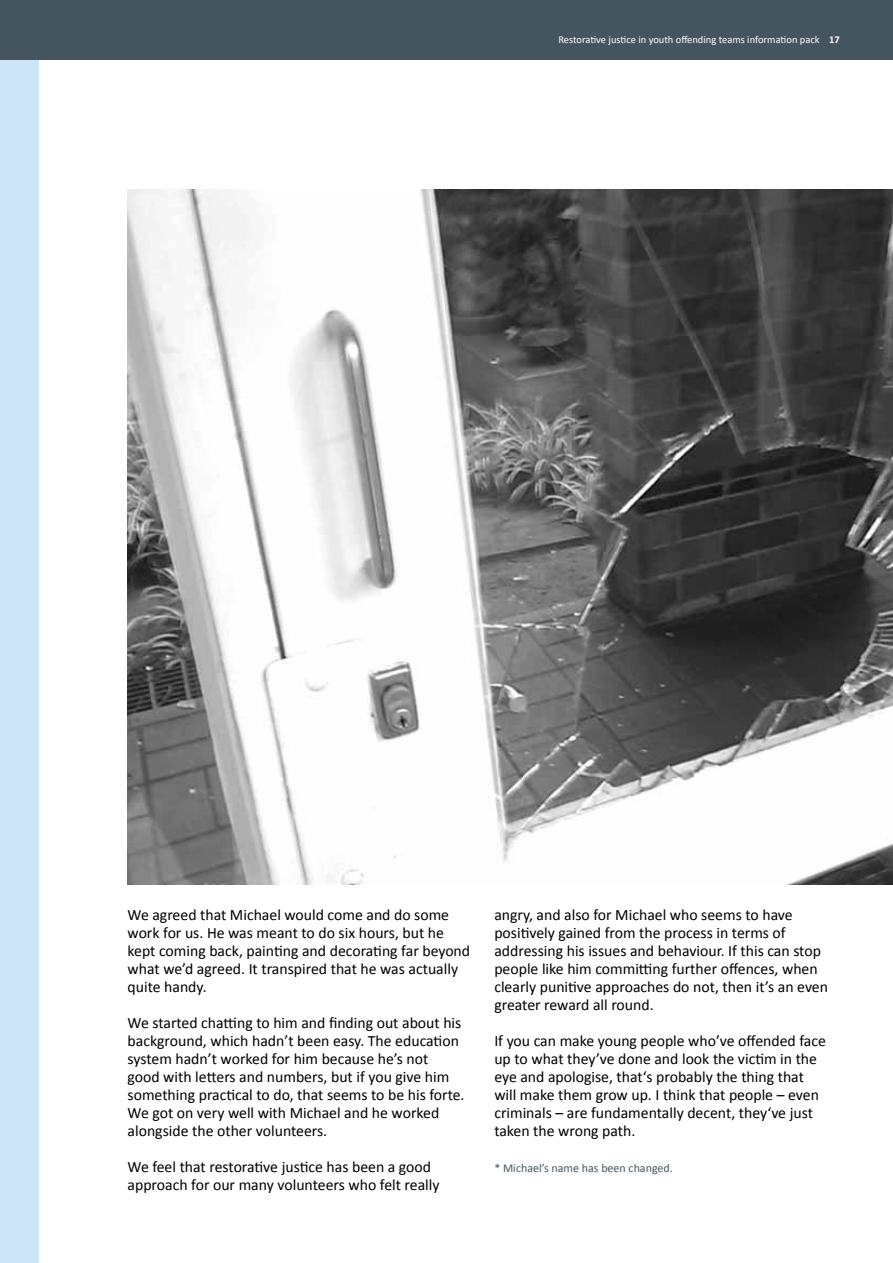
<style>
.page{position:relative;width:893px;height:1263px;background:#fff}
.page>*{position:absolute;margin:0;border:0;box-sizing:border-box;transform-origin:0 0}
.t1{font:15.75px/18px "Calibri";color:#000}
.t2{font:12px "Calibri";color:#455560}
.t3{font:10.5px "Calibri";color:#fff}
.s1{font-weight:700}
</style>
<div class="page">
<div style="left:0;top:0;width:38px;height:1263px;background:#cce6f8"></div>
<div style="left:0;top:0;width:893px;height:60px;background:#455560"></div>
<img style="left:128px;top:189px;width:765px;height:695px">
<p class="t3" style="left:558px;top:33px;width:283px">Restorative justice in youth offending teams information pack <span class="s1">17</span></p>
<p class="t1" style="left:128px;top:905px;width:344px">We agreed that Michael would come and do some work for us. He was meant to do six hours, but he kept coming back, painting and decorating far beyond what we’d agreed. It transpired that he was actually quite handy.</p>
<p class="t1" style="left:128px;top:1013px;width:339px">We started chatting to him and finding out about his background, which hadn’t been easy. The education system hadn’t worked for him because he’s not<br>good with letters and numbers, but if you give him something practical to do, that seems to be his forte.<br>We got on very well with Michael and he worked alongside the other volunteers.</p>
<p class="t1" style="left:128px;top:1157px;width:314px">We feel that restorative justice has been a good approach for our many volunteers who felt really</p>
<p class="t1" style="left:494px;top:905px;width:335px">angry, and also for Michael who seems to have positively gained from the process in terms of addressing his issues and behaviour. If this can stop people like him committing further offences, when clearly punitive approaches do not, then it’s an even greater reward all round.</p>
<p class="t1" style="left:494px;top:1031px;width:333px">If you can make young people who’ve offended face up to what they’ve done and look the victim in the eye and apologise, that‘s probably the thing that will make them grow up. I think that people – even criminals – are fundamentally decent, they‘ve just taken the wrong path.</p>
<p class="t2" style="left:494px;top:1160px;width:180px">* Michael’s name has been changed.</p>
</div>
